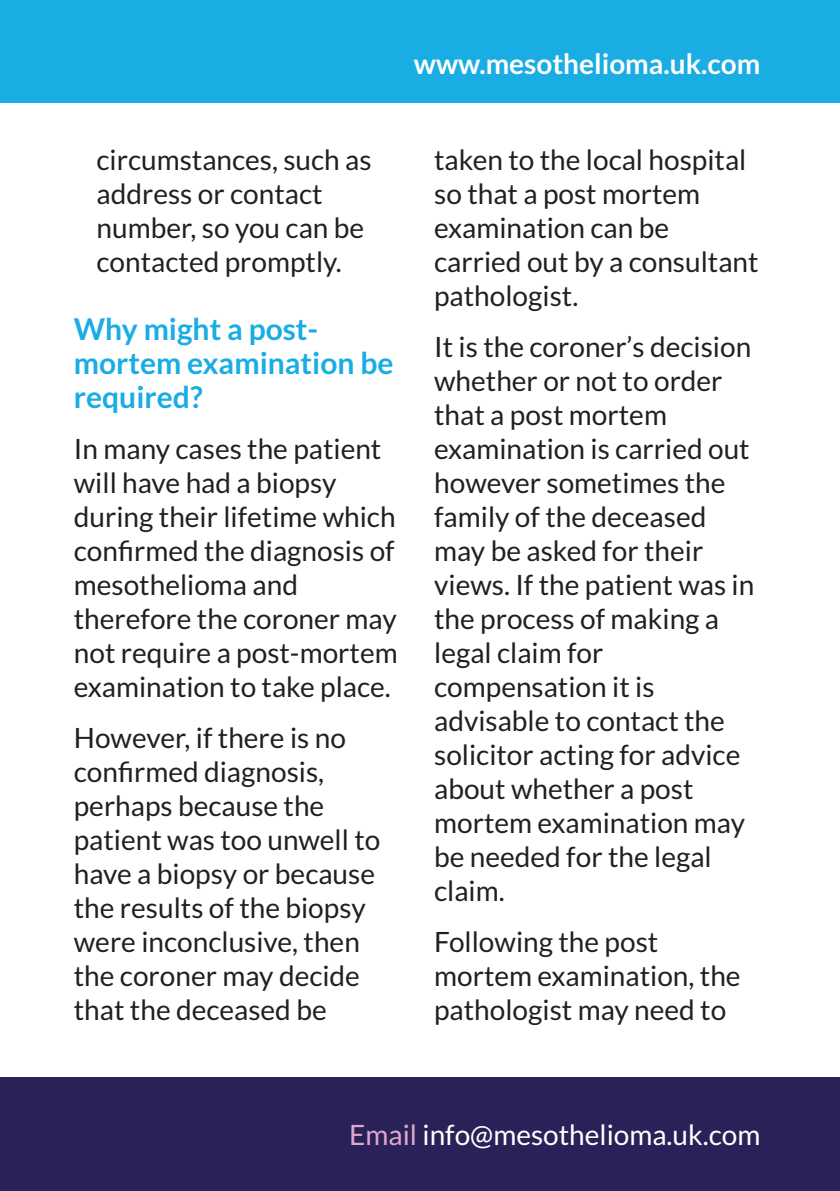
<style>
.page{position:relative;width:840px;height:1191px;background:#fff}
.page>*{position:absolute;margin:0;border:0;box-sizing:border-box;transform-origin:0 0}
.t1{font:700 30px/34px "Lato";color:#1aade4}
.t2{font:28px/34px "Lato";color:#231f20}
.t3{font:28px "Lato";color:#fff}
.t4{font:700 28px "Lato";color:#fff}
.s1{color:#e0a7cb}
</style>
<div class="page">
<div style="left:0;top:0;width:839px;height:102px;background:#1aade4"></div>
<div style="left:0;top:1077px;width:839px;height:114px;background:#292259"></div>
<p class="t4" style="left:413px;top:48px;width:348px">www.mesothelioma.uk.com</p>
<p class="t2" style="left:96px;top:145px;width:276px">circumstances, such as address or contact number, so you can be contacted promptly.</p>
<p class="t1" style="left:74px;top:315px;width:321px">Why might a post&shy;mortem examination be required?</p>
<p class="t2" style="left:74px;top:434px;width:325px">In many cases the patient will have had a biopsy during their lifetime which confirmed the diagnosis of mesothelioma and therefore the coroner may not require a post-mortem examination to take place.</p>
<p class="t2" style="left:74px;top:723px;width:308px">However, if there is no confirmed diagnosis, perhaps because the patient was too unwell to have a biopsy or because the results of the biopsy were inconclusive, then the coroner may decide that the deceased be</p>
<p class="t2" style="left:434px;top:145px;width:326px">taken to the local hospital so that a post mortem examination can be carried out by a consultant pathologist.</p>
<p class="t2" style="left:434px;top:332px;width:321px">It is the coroner’s decision whether or not to order that a post mortem examination is carried out however sometimes the family of the deceased may be asked for their views. If the patient was in the process of making a legal claim for compensation it is advisable to contact the solicitor acting for advice about whether a post mortem examination may be needed for the legal claim.</p>
<p class="t2" style="left:434px;top:927px;width:308px">Following the post mortem examination, the pathologist may need to</p>
<p class="t3" style="left:349px;top:1125px;width:412px"><span class="s1">Email</span> info@mesothelioma.uk.com</p>
</div>
